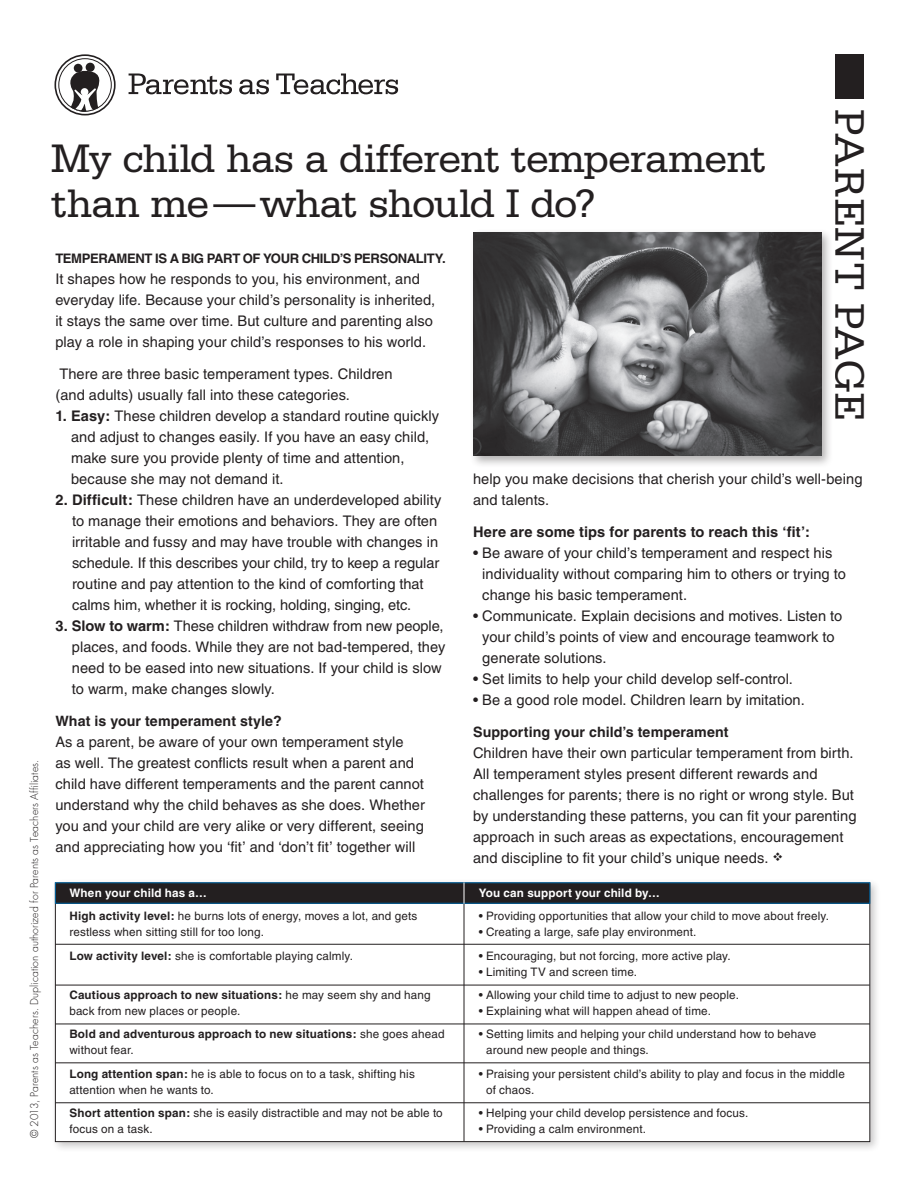
<style>
.page{position:relative;width:918px;height:1188px;background:#fff}
.page>*{position:absolute;margin:0;border:0;box-sizing:border-box;transform-origin:0 0}
.t1{font:43.5px "Serifa";letter-spacing:-.005em;color:#231f20}
.Headline{font:42px/45px "Serifa";letter-spacing:-.03em;color:#231f20}
.Body_Copy{font:14.7px/21px "Helvetica";letter-spacing:.005em;color:#231f20}
.Body_Copy-2{font:700 14.7px "Helvetica";letter-spacing:.005em;color:#231f20}
.Secondary_Sub{font:700 14.25px "Helvetica";letter-spacing:.005em;color:#231f20}
.Body_Copy-3{font:700 13.2px "Helvetica";letter-spacing:-.03em;color:#231f20}
.Body_Copy-4{font:11.7px/16px "Helvetica";letter-spacing:.015em;color:#231f20}
.Body_Copy-5{font:700 11.7px/16px "Helvetica";letter-spacing:.015em;color:#231f20}
.Secondary_Sub-2{font:700 11.7px "Helvetica";letter-spacing:.015em;color:#fff}
.t2{font:300 10.5px "Futura";letter-spacing:.005em;color:#231f20}
.s1{font-weight:700}
.s2{font-weight:400}
</style>
<div class="page">
<div style="left:836px;top:54px;width:28px;height:44px;background:#231f20"></div>
<div style="left:54px;top:54px;width:62px;height:61px;border:2px solid #231f20;border-radius:50%"></div>
<div style="left:74px;top:64px;width:9px;height:8px;background:#231f20;border-radius:50%"></div>
<div style="left:86px;top:63px;width:9px;height:9px;background:#231f20;border-radius:50%"></div>
<svg style="left:65px;top:69px;width:39px;height:43px"></svg>
<div style="left:58px;top:58px;width:54px;height:54px;border:1px solid #231f20;border-radius:50%"></div>
<svg style="left:129px;top:74px;width:103px;height:20px"></svg>
<svg style="left:239px;top:79px;width:30px;height:15px"></svg>
<svg style="left:276px;top:74px;width:122px;height:20px"></svg>
<div style="left:469px;top:229px;width:364px;height:239px;background:#231f20;opacity:.35"></div>
<img style="left:473px;top:233px;width:348px;height:223px">
<div style="left:51px;top:878px;width:830px;height:275px;background:#231f20;opacity:.25"></div>
<div style="left:55px;top:883px;width:815px;height:259px;background:#fff"></div>
<hr style="left:464px;top:882px;width:1px;height:259px;background:#231f20">
<div style="left:55px;top:883px;width:815px;height:20px;background:#231f20"></div>
<div style="left:55px;top:882px;width:815px;height:22px;border:1px solid #0066a4"></div>
<hr style="left:55px;top:944px;width:815px;height:1px;background:#231f20">
<hr style="left:55px;top:985px;width:815px;height:1px;background:#231f20">
<hr style="left:55px;top:1024px;width:815px;height:1px;background:#231f20">
<hr style="left:55px;top:1062px;width:815px;height:1px;background:#231f20">
<hr style="left:55px;top:1102px;width:815px;height:1px;background:#231f20">
<svg style="left:464px;top:882px;width:1px;height:22px"></svg>
<p class="t2" style="left:28px;top:1138px;width:380px;rotate:-90deg">© 2013, Parents as Teachers. Duplication authorized for Parents as Teachers Affiliates.</p>
<h1 class="t1" style="left:874px;top:109px;width:313px;rotate:90deg">PARENT PAGE</h1>
<p class="Headline" style="left:51px;top:135px;width:717px">My child has a different temperament than me—what should I do?</p>
<p class="Body_Copy-3" style="left:55px;top:250px;width:392px">TEMPERAMENT IS A BIG PART OF YOUR CHILD’S PERSONALITY.</p>
<p class="Body_Copy" style="left:55px;top:268px;width:381px">It shapes how he responds to you, his environment, and everyday life. Because your child’s personality is inherited, it stays the same over time. But culture and parenting also play a role in shaping your child’s responses to his world.</p>
<p class="Body_Copy" style="left:55px;top:363px;width:339px">There are three basic temperament types. Children (and adults) usually fall into these categories.</p>
<p class="Body_Copy" style="left:71px;top:405px;width:370px;text-indent:-16px"><span class="s1">1. Easy:</span> These children develop a standard routine quickly and adjust to changes easily. If you have an easy child, make sure you provide plenty of time and attention, because she may not demand it.</p>
<p class="Body_Copy" style="left:72px;top:489px;width:371px;text-indent:-17px"><span class="s1">2. Difficult:</span> These children have an underdeveloped ability to manage their emotions and behaviors. They are often irritable and fussy and may have trouble with changes in schedule. If this describes your child, try to keep a regular routine and pay attention to the kind of comforting that calms him, whether it is rocking, holding, singing, etc.</p>
<p class="Body_Copy" style="left:72px;top:615px;width:375px;text-indent:-16px"><span class="s1">3. Slow to warm:</span> These children withdraw from new people, places, and foods. While they are not bad-tempered, they need to be eased into new situations. If your child is slow to warm, make changes slowly.</p>
<p class="Secondary_Sub" style="left:55px;top:712px;width:228px">What is your temperament style?</p>
<p class="Body_Copy" style="left:55px;top:731px;width:371px">As a parent, be aware of your own temperament style<br>as well. The greatest conflicts result when a parent and child have different temperaments and the parent cannot understand why the child behaves as she does. Whether you and your child are very alike or very different, seeing and appreciating how you ‘fit’ and ‘don’t fit’ together will</p>
<p class="Body_Copy" style="left:473px;top:468px;width:391px">help you make decisions that cherish your child’s well-being and talents.</p>
<p class="Body_Copy-2" style="left:473px;top:523px;width:339px">Here are some tips for parents to reach this ‘fit’:</p>
<p class="Body_Copy" style="left:482px;top:542px;width:365px;text-indent:-9px">• Be aware of your child’s temperament and respect his individuality without comparing him to others or trying to change his basic temperament.</p>
<p class="Body_Copy" style="left:482px;top:605px;width:362px;text-indent:-9px">• Communicate. Explain decisions and motives. Listen to your child’s points of view and encourage teamwork to generate solutions.</p>
<p class="Body_Copy" style="left:473px;top:668px;width:321px">• Set limits to help your child develop self-control.</p>
<p class="Body_Copy" style="left:473px;top:689px;width:333px">• Be a good role model. Children learn by imitation.</p>
<p class="Secondary_Sub" style="left:473px;top:723px;width:257px">Supporting your child’s temperament</p>
<p class="Body_Copy" style="left:473px;top:742px;width:385px">Children have their own particular temperament from birth.<br>All temperament styles present different rewards and challenges for parents; there is no right or wrong style. But by understanding these patterns, you can fit your parenting approach in such areas as expectations, encouragement and discipline to fit your child’s unique needs. ❖</p>
<p class="Secondary_Sub-2" style="left:69px;top:886px;width:139px">When your child has a…</p>
<p class="Body_Copy-4" style="left:69px;top:908px;width:349px"><span class="s1">High activity level:</span> he burns lots of energy, moves a lot, and gets restless when sitting still for too long.</p>
<p class="Body_Copy-4" style="left:69px;top:947px;width:285px"><span class="s1">Low activity level:</span> she is comfortable playing calmly.</p>
<p class="Body_Copy-4" style="left:69px;top:987px;width:363px"><span class="s1">Cautious approach to new situations:</span> he may seem shy and hang back from new places or people.</p>
<p class="Body_Copy-5" style="left:69px;top:1026px;width:377px">Bold and adventurous approach to new situations: <span class="s2">she goes ahead without fear.</span></p>
<p class="Body_Copy-4" style="left:69px;top:1066px;width:347px"><span class="s1">Long attention span:</span> he is able to focus on to a task, shifting his attention when he wants to.</p>
<p class="Body_Copy-4" style="left:69px;top:1105px;width:375px"><span class="s1">Short attention span:</span> she is easily distractible and may not be able to focus on a task.</p>
<p class="Secondary_Sub-2" style="left:479px;top:886px;width:183px">You can support your child by…</p>
<p class="Body_Copy-4" style="left:479px;top:908px;width:352px">• Providing opportunities that allow your child to move about freely.</p>
<p class="Body_Copy-4" style="left:479px;top:924px;width:219px">• Creating a large, safe play environment.</p>
<p class="Body_Copy-4" style="left:479px;top:947px;width:253px">• Encouraging, but not forcing, more active play.</p>
<p class="Body_Copy-4" style="left:479px;top:963px;width:160px">• Limiting TV and screen time.</p>
<p class="Body_Copy-4" style="left:479px;top:987px;width:262px">• Allowing your child time to adjust to new people.</p>
<p class="Body_Copy-4" style="left:479px;top:1003px;width:234px">• Explaining what will happen ahead of time.</p>
<p class="Body_Copy-4" style="left:486px;top:1026px;width:332px;text-indent:-7px">• Setting limits and helping your child understand how to behave around new people and things.</p>
<p class="Body_Copy-4" style="left:486px;top:1066px;width:360px;text-indent:-7px">• Praising your persistent child’s ability to play and focus in the middle of chaos.</p>
<p class="Body_Copy-4" style="left:479px;top:1105px;width:271px">• Helping your child develop persistence and focus.</p>
<p class="Body_Copy-4" style="left:479px;top:1121px;width:169px">• Providing a calm environment.</p>
</div>
